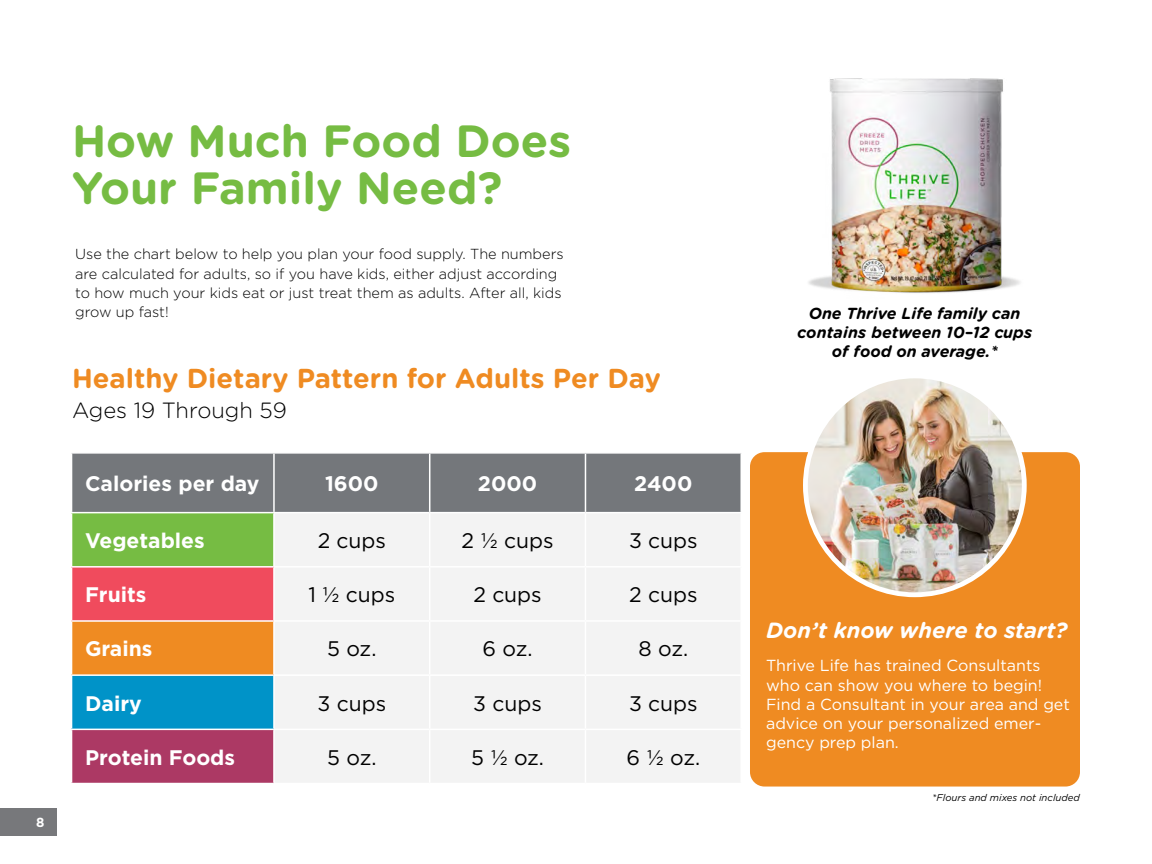
<style>
.page{position:relative;width:1152px;height:864px;background:#fff}
.page>*{position:absolute;margin:0;border:0;box-sizing:border-box;transform-origin:0 0}
.t1{font:700 45.2px/46.6px "Gotham Rounded";color:#76bc43}
.t2{font:700 27.4px "Gotham Rounded";color:#ef8b22}
.t3{font:italic 700 22px "Gotham Rounded";color:#fff}
.t4{font:300 22px "Gotham Rounded";color:#000}
.t5{font:21px "Gotham";color:#000}
.t6{font:700 21px "Gotham";color:#fff}
.t7{font:16px/19.2px "Gotham";color:#fff}
.t8{font:italic 700 16px/19.2px "Gotham Rounded";color:#000;text-align:center}
.t9{font:300 14.6px/19.4px "Gotham";color:#000}
.t10{font:700 13.2px "Gotham Rounded";color:#fff}
.t11{font:italic 9.6px "Gotham";color:#000}
</style>
<div class="page">
<div style="left:72px;top:454px;width:668px;height:58px;background:#74777b"></div>
<div style="left:72px;top:513px;width:202px;height:54px;background:#76bc43"></div>
<div style="left:275px;top:514px;width:465px;height:268px;background:#f3f3f3"></div>
<div style="left:72px;top:567px;width:202px;height:54px;background:#f04b5d"></div>
<div style="left:72px;top:621px;width:202px;height:54px;background:#ef8b22"></div>
<div style="left:72px;top:675px;width:202px;height:54px;background:#0093c8"></div>
<div style="left:72px;top:729px;width:202px;height:55px;background:#ac3964"></div>
<hr style="left:273px;top:454px;width:2px;height:58px;background:#fff">
<hr style="left:429px;top:454px;width:1px;height:58px;background:#fff">
<hr style="left:585px;top:454px;width:1px;height:58px;background:#fff">
<hr style="left:273px;top:513px;width:2px;height:53px;background:#fff">
<hr style="left:429px;top:513px;width:1px;height:53px;background:#fff">
<hr style="left:585px;top:513px;width:1px;height:53px;background:#fff">
<hr style="left:71px;top:566px;width:203px;height:2px;background:#fff">
<hr style="left:274px;top:566px;width:156px;height:2px;background:#fff">
<hr style="left:273px;top:568px;width:2px;height:52px;background:#fff">
<hr style="left:430px;top:566px;width:155px;height:2px;background:#fff">
<hr style="left:429px;top:568px;width:1px;height:52px;background:#fff">
<hr style="left:585px;top:566px;width:157px;height:2px;background:#fff">
<hr style="left:585px;top:568px;width:1px;height:52px;background:#fff">
<hr style="left:71px;top:620px;width:203px;height:2px;background:#fff">
<hr style="left:274px;top:620px;width:156px;height:2px;background:#fff">
<hr style="left:273px;top:622px;width:2px;height:52px;background:#fff">
<hr style="left:430px;top:620px;width:155px;height:2px;background:#fff">
<hr style="left:429px;top:622px;width:1px;height:52px;background:#fff">
<hr style="left:585px;top:620px;width:157px;height:2px;background:#fff">
<hr style="left:585px;top:622px;width:1px;height:52px;background:#fff">
<hr style="left:71px;top:674px;width:203px;height:2px;background:#fff">
<hr style="left:274px;top:674px;width:156px;height:2px;background:#fff">
<hr style="left:273px;top:676px;width:2px;height:53px;background:#fff">
<hr style="left:430px;top:674px;width:155px;height:2px;background:#fff">
<hr style="left:429px;top:676px;width:1px;height:53px;background:#fff">
<hr style="left:585px;top:674px;width:157px;height:2px;background:#fff">
<hr style="left:585px;top:676px;width:1px;height:53px;background:#fff">
<hr style="left:71px;top:729px;width:203px;height:1px;background:#fff">
<hr style="left:274px;top:729px;width:156px;height:1px;background:#fff">
<hr style="left:273px;top:730px;width:2px;height:53px;background:#fff">
<hr style="left:430px;top:729px;width:155px;height:1px;background:#fff">
<hr style="left:429px;top:730px;width:1px;height:53px;background:#fff">
<hr style="left:585px;top:729px;width:157px;height:1px;background:#fff">
<hr style="left:585px;top:730px;width:1px;height:53px;background:#fff">
<hr style="left:71px;top:783px;width:203px;height:1px;background:#fff">
<div style="left:750px;top:452px;width:330px;height:335px;background:#ef8b22;border-radius:15px"></div>
<img style="left:808px;top:78px;width:212px;height:215px">
<img style="left:805px;top:376px;width:219px;height:219px;border-radius:109px">
<div style="left:803px;top:374px;width:224px;height:223px;border:5px solid #fff;border-radius:50%"></div>
<div style="left:0;top:808px;width:56px;height:28px;background:#77787b"></div>
<p class="t10" style="left:36px;top:813px;width:10px">8</p>
<h1 class="t1" style="left:72px;top:116px;width:501px">How Much Food Does<br>Your Family Need?</h1>
<p class="t9" style="left:75px;top:244px;width:490px">Use the chart below to help you plan your food supply. The numbers are calculated for adults, so if you have kids, either adjust according to how much your kids eat or just treat them as adults. After all, kids grow up fast!</p>
<h2 class="t2" style="left:72px;top:358px;width:591px">Healthy Dietary Pattern for Adults Per Day</h2>
<h3 class="t4" style="left:72px;top:396px;width:216px">Ages 19 Through 59</h3>
<h3 class="t6" style="left:85px;top:470px;width:176px">Calories per day</h3>
<h3 class="t6" style="left:325px;top:470px;width:55px">1600</h3>
<h3 class="t6" style="left:478px;top:470px;width:61px">2000</h3>
<h3 class="t6" style="left:634px;top:470px;width:60px">2400</h3>
<h3 class="t6" style="left:85px;top:527px;width:121px">Vegetables</h3>
<h3 class="t5" style="left:318px;top:527px;width:70px">2 cups</h3>
<h3 class="t5" style="left:462px;top:527px;width:94px">2 ½ cups</h3>
<h3 class="t5" style="left:629px;top:527px;width:70px">3 cups</h3>
<h3 class="t6" style="left:85px;top:581px;width:63px">Fruits</h3>
<h3 class="t5" style="left:308px;top:581px;width:88px">1 ½ cups</h3>
<h3 class="t5" style="left:473px;top:581px;width:70px">2 cups</h3>
<h3 class="t5" style="left:629px;top:581px;width:70px">2 cups</h3>
<h3 class="t6" style="left:85px;top:635px;width:69px">Grains</h3>
<h3 class="t5" style="left:327px;top:636px;width:51px">5 oz.</h3>
<h3 class="t5" style="left:483px;top:636px;width:51px">6 oz.</h3>
<h3 class="t5" style="left:639px;top:636px;width:51px">8 oz.</h3>
<h3 class="t6" style="left:85px;top:689px;width:58px">Dairy</h3>
<h3 class="t5" style="left:318px;top:690px;width:70px">3 cups</h3>
<h3 class="t5" style="left:473px;top:690px;width:70px">3 cups</h3>
<h3 class="t5" style="left:629px;top:690px;width:70px">3 cups</h3>
<h3 class="t6" style="left:85px;top:743px;width:151px">Protein Foods</h3>
<h3 class="t5" style="left:327px;top:744px;width:51px">5 oz.</h3>
<h3 class="t5" style="left:471px;top:744px;width:74px">5 ½ oz.</h3>
<h3 class="t5" style="left:627px;top:744px;width:75px">6 ½ oz.</h3>
<p class="t8" style="left:797px;top:303px;width:236px">One Thrive Life family can contains between 10–12 cups of food on average.*</p>
<h3 class="t3" style="left:766px;top:614px;width:303px">Don’t know where to start?</h3>
<p class="t7" style="left:766px;top:656px;width:305px">Thrive Life has trained Consultants who can show you where to begin!<br>Find a Consultant in your area and get advice on your personalized emer&shy;gency prep plan.</p>
<p class="t11" style="left:932px;top:791px;width:149px">*Flours and mixes not included</p>
</div>
